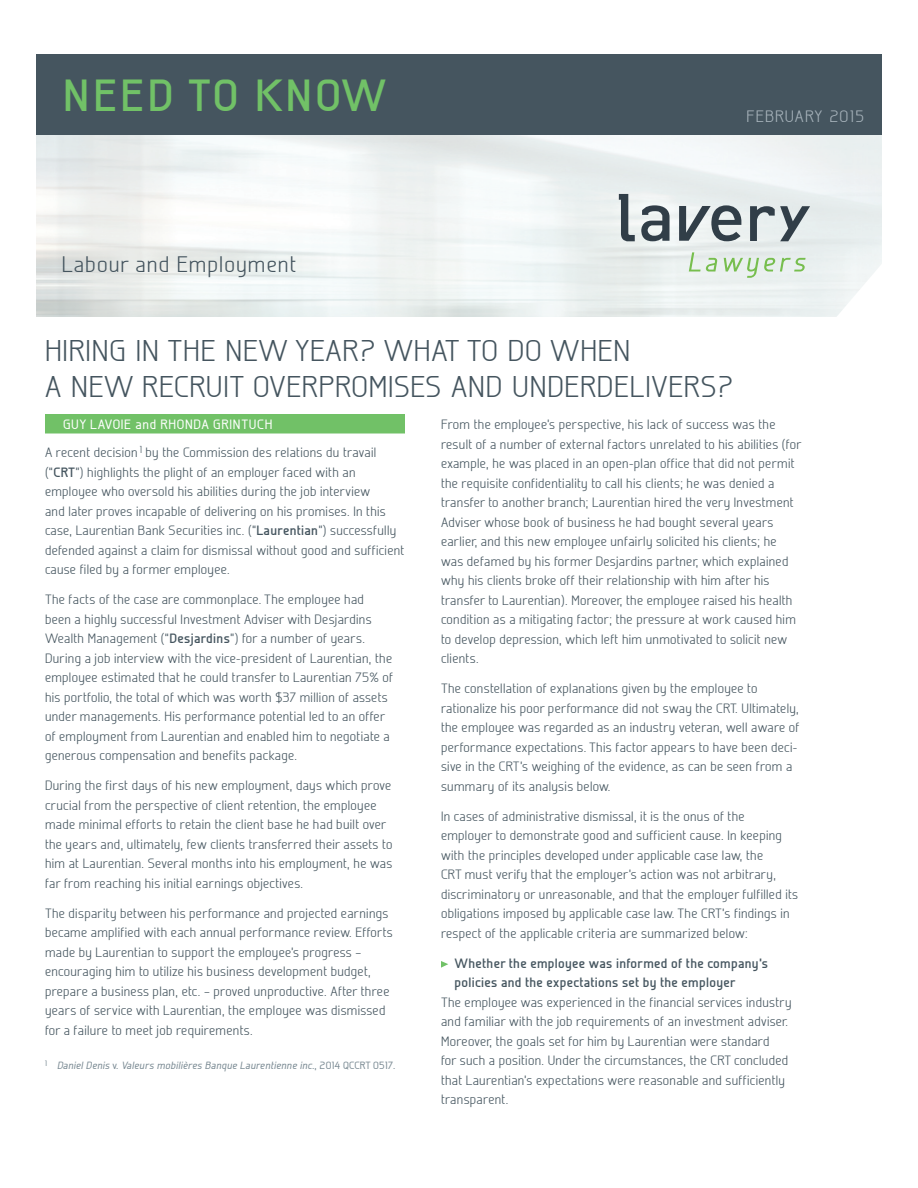
<style>
.page{position:relative;width:918px;height:1188px;background:#fff}
.page>*{position:absolute;margin:0;border:0;box-sizing:border-box;transform-origin:0 0}
.t1{font:700 45px "Galette";letter-spacing:.075em;color:#71c167}
.Titre_1{font:300 30px/36px "Galette";letter-spacing:.025em;color:#45555f}
.t2{font:300 22.5px "Galette";letter-spacing:.05em;color:#45555f}
.t3{font:300 16.5px "Galette";letter-spacing:.075em;color:#a8b4bc}
.Texte{font:300 13.5px/19.5px "Galette";letter-spacing:.025em;color:#45555f}
.Énumération_3{font:700 13.5px/19.5px "Galette";letter-spacing:.025em;color:#45555f}
.Auteur{font:500 13.5px "Galette";letter-spacing:.05em;color:#fff}
.Notes_de_bas{font:italic 500 10.5px "Galette";letter-spacing:.025em;color:#7b8b94}
.s1{font-weight:700}
.s2{font-style:normal}
</style>
<div class="page">
<div style="left:36px;top:54px;width:846px;height:81px;background:#45555f"></div>
<svg style="left:689px;top:252px;width:28px;height:20px"></svg>
<svg style="left:724px;top:258px;width:82px;height:20px"></svg>
<svg style="left:619px;top:194px;width:191px;height:48px"></svg>
<div style="left:45px;top:414px;width:360px;height:20px;background:#71c167"></div>
<svg style="left:441px;top:961px;width:7px;height:7px"></svg>
<h1 class="t1" style="left:63px;top:67px;width:325px">NEED TO KNOW</h1>
<h3 class="t2" style="left:62px;top:250px;width:236px">Labour and Employment</h3>
<p class="t3" style="left:746px;top:106px;width:119px">FEBRUARY 2015</p>
<p class="Titre_1" style="left:45px;top:332px;width:689px">HIRING IN THE NEW YEAR? WHAT TO DO WHEN<br>A NEW RECRUIT OVERPROMISES AND UNDERDELIVERS?</p>
<p class="Auteur" style="left:63px;top:416px;width:211px">GUY LAVOIE and RHONDA GRINTUCH</p>
<p class="Texte" style="left:45px;top:443px;width:361px">A recent decision <sup>1</sup> by the Commission des relations du travail (“<span class="s1">CRT</span>”) highlights the plight of an employer faced with an employee who oversold his abilities during the job interview<br>and later proves incapable of delivering on his promises. In this case, Laurentian Bank Securities inc. (“<span class="s1">Laurentian</span>”) successfully defended against a claim for dismissal without good and sufficient cause filed by a former employee.</p>
<p class="Texte" style="left:45px;top:590px;width:350px">The facts of the case are commonplace. The employee had been a highly successful Investment Adviser with Desjardins Wealth Management (“<span class="s1">Desjardins</span>”) for a number of years.<br>During a job interview with the vice-president of Laurentian, the employee estimated that he could transfer to Laurentian 75% of his portfolio, the total of which was worth $37 million of assets under managements. His performance potential led to an offer of employment from Laurentian and enabled him to negotiate a generous compensation and benefits package.</p>
<p class="Texte" style="left:45px;top:776px;width:349px">During the first days of his new employment, days which prove crucial from the perspective of client retention, the employee made minimal efforts to retain the client base he had built over the years and, ultimately, few clients transferred their assets to him at Laurentian. Several months into his employment, he was far from reaching his initial earnings objectives.</p>
<p class="Texte" style="left:45px;top:903px;width:349px">The disparity between his performance and projected earnings became amplified with each annual performance review. Efforts made by Laurentian to support the employee’s progress – encouraging him to utilize his business development budget, prepare a business plan, etc. – proved unproductive. After three years of service with Laurentian, the employee was dismissed for a failure to meet job requirements.</p>
<p class="Notes_de_bas" style="left:45px;top:1059px;width:352px"><sup>1</sup> Daniel Denis <span class="s2">v.</span> Valeurs mobilières Banque Laurentienne inc.<span class="s2">, 2014 QCCRT 0517.</span></p>
<p class="Texte" style="left:441px;top:415px;width:362px">From the employee’s perspective, his lack of success was the result of a number of external factors unrelated to his abilities (for example, he was placed in an open-plan office that did not permit the requisite confidentiality to call his clients; he was denied a transfer to another branch; Laurentian hired the very Investment Adviser whose book of business he had bought several years earlier, and this new employee unfairly solicited his clients; he was defamed by his former Desjardins partner, which explained why his clients broke off their relationship with him after his transfer to Laurentian). Moreover, the employee raised his health condition as a mitigating factor; the pressure at work caused him to develop depression, which left him unmotivated to solicit new clients.</p>
<p class="Texte" style="left:441px;top:679px;width:360px">The constellation of explanations given by the employee to rationalize his poor performance did not sway the CRT. Ultimately, the employee was regarded as an industry veteran, well aware of performance expectations. This factor appears to have been deci&shy;sive in the CRT’s weighing of the evidence, as can be seen from a summary of its analysis below.</p>
<p class="Texte" style="left:441px;top:806px;width:359px">In cases of administrative dismissal, it is the onus of the employer to demonstrate good and sufficient cause. In keeping with the principles developed under applicable case law, the<br>CRT must verify that the employer’s action was not arbitrary, discriminatory or unreasonable, and that the employer fulfilled its obligations imposed by applicable case law. The CRT’s findings in respect of the applicable criteria are summarized below:</p>
<p class="Énumération_3" style="left:454px;top:953px;width:315px">Whether the employee was informed of the company’s policies and the expectations set by the employer</p>
<p class="Texte" style="left:441px;top:992px;width:352px">The employee was experienced in the financial services industry and familiar with the job requirements of an investment adviser.<br>Moreover, the goals set for him by Laurentian were standard<br>for such a position. Under the circumstances, the CRT concluded that Laurentian’s expectations were reasonable and sufficiently transparent.</p>
</div>
